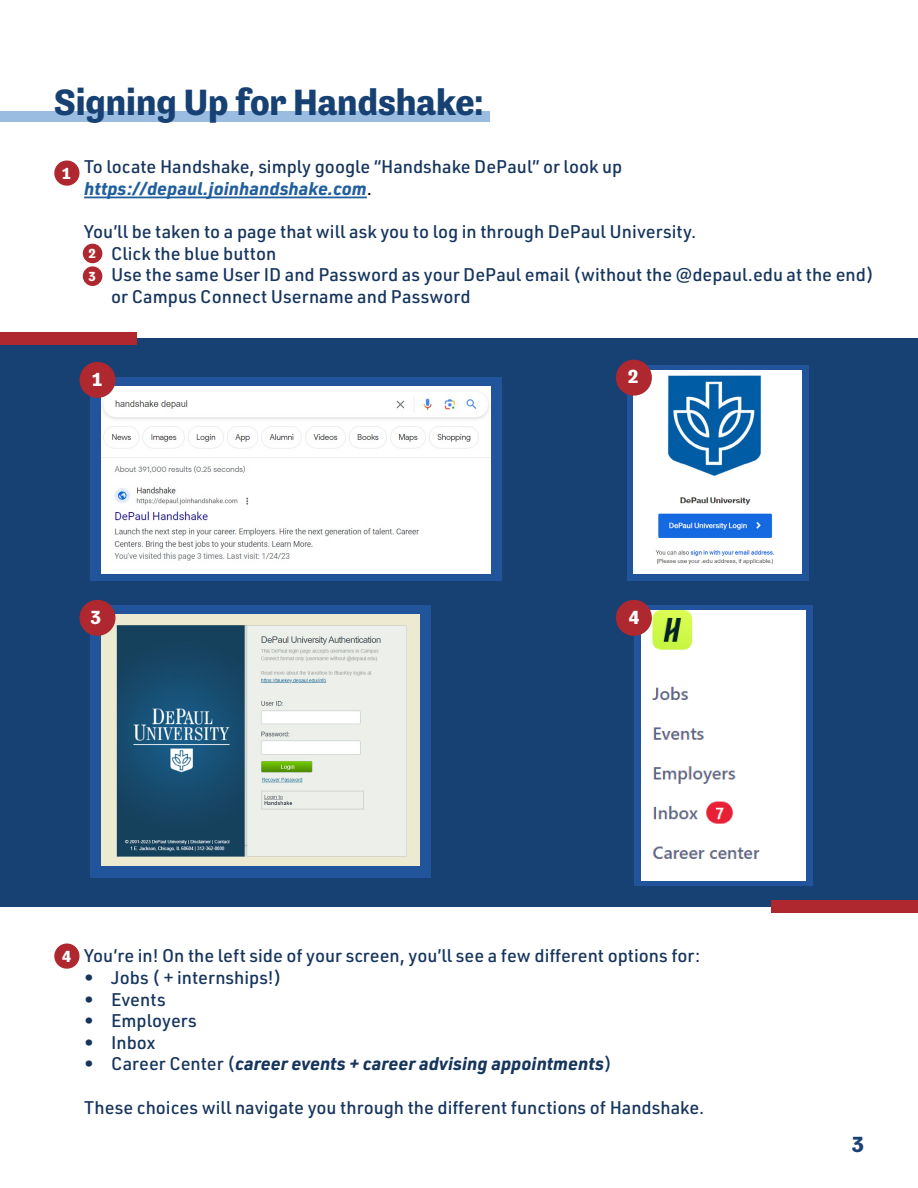
<style>
.page{position:relative;width:918px;height:1188px;background:#fff}
.page>*{position:absolute;margin:0;border:0;box-sizing:border-box;transform-origin:0 0}
.t1{font:700 37.5px "Tenso";color:#184173}
.t2{font:700 22.5px "Tenso";color:#184173}
.t3{font:700 19.5px "Tenso";color:#fff}
.t4{font:500 18px/21.6px "URWDIN";color:#16355d}
.t5{font:italic 700 18px "URWDIN";color:#16355d}
.t6{font:700 16.5px "Tenso";color:#fff}
.t7{font:700 13.5px/23.1px "Tenso";color:#fff}
.s1{font-weight:700;font-style:italic;color:#215e9e}
.s2{color:#000}
.s3{font-weight:500;font-style:normal}
</style>
<div class="page">
<div style="left:0;top:111px;width:490px;height:11px;background:#9abce0"></div>
<div style="left:0;top:338px;width:918px;height:569px;background:#184173"></div>
<hr style="left:84px;top:197px;width:283px;height:1px;background:#215e9e">
<div style="left:90px;top:378px;width:412px;height:203px;background:#21549b"></div>
<img style="left:101px;top:387px;width:390px;height:187px">
<div style="left:627px;top:366px;width:181px;height:215px;background:#21549b"></div>
<img style="left:633px;top:370px;width:169px;height:204px">
<div style="left:90px;top:605px;width:340px;height:272px;background:#21549b"></div>
<img style="left:101px;top:614px;width:318px;height:251px">
<div style="left:634px;top:605px;width:179px;height:281px;background:linear-gradient(to right,#21549b,#21549b)"></div>
<img style="left:642px;top:611px;width:164px;height:269px">
<div style="left:80px;top:362px;width:36px;height:36px;background:#af282f;border-radius:50%"></div>
<div style="left:54px;top:160px;width:25px;height:26px;background:#af282f;border-radius:50%"></div>
<div style="left:54px;top:944px;width:25px;height:25px;background:#af282f;border-radius:50%"></div>
<div style="left:83px;top:244px;width:19px;height:19px;background:#af282f;border-radius:50%"></div>
<div style="left:83px;top:266px;width:19px;height:20px;background:#af282f;border-radius:50%"></div>
<div style="left:616px;top:360px;width:36px;height:36px;background:#af282f;border-radius:50%"></div>
<div style="left:80px;top:600px;width:36px;height:36px;background:#af282f;border-radius:50%"></div>
<div style="left:616px;top:600px;width:36px;height:36px;background:#af282f;border-radius:50%"></div>
<div style="left:771px;top:901px;width:147px;height:12px;background:#af282f"></div>
<div style="left:0;top:332px;width:136px;height:13px;background:#af282f"></div>
<h1 class="t1" style="left:54px;top:81px;width:431px">Signing Up for Handshake:</h1>
<p class="t4" style="left:84px;top:156px;width:540px">To locate Handshake, simply google “Handshake DePaul” or look up <span class="s1">https://depaul.joinhandshake.com</span><span class="s2">.</span></p>
<p class="t4" style="left:84px;top:220px;width:614px">You’ll be taken to a page that will ask you to log in through DePaul University.</p>
<p class="t4" style="left:84px;top:242px;width:194px">• Click the blue button</p>
<p class="t4" style="left:111px;top:264px;width:764px;text-indent:-27px">• Use the same User ID and Password as your DePaul email (without the @depaul.edu at the end) or Campus Connect Username and Password</p>
<p class="t6" style="left:62px;top:164px;width:10px">1</p>
<p class="t7" style="left:88px;top:242px;width:9px">2<br>3</p>
<p class="t3" style="left:92px;top:368px;width:11px">1</p>
<p class="t3" style="left:628px;top:366px;width:12px">2</p>
<p class="t3" style="left:90px;top:607px;width:12px">3</p>
<p class="t3" style="left:629px;top:606px;width:12px">4</p>
<p class="t6" style="left:62px;top:947px;width:11px">4</p>
<p class="t4" style="left:84px;top:945px;width:618px">You’re in! On the left side of your screen, you’ll see a few different options for:</p>
<p class="t4" style="left:84px;top:966px;width:199px">• Jobs ( + internships!)</p>
<p class="t4" style="left:84px;top:988px;width:83px">• Events</p>
<p class="t4" style="left:84px;top:1009px;width:114px">• Employers</p>
<p class="t4" style="left:84px;top:1031px;width:73px">• Inbox</p>
<p class="t5" style="left:84px;top:1052px;width:529px"><span class="s3">• Career Center (</span>career events + career advising appointments<span class="s3">)</span></p>
<p class="t4" style="left:84px;top:1096px;width:622px">These choices will navigate you through the different functions of Handshake.</p>
<p class="t2" style="left:852px;top:1132px;width:14px">3</p>
</div>
